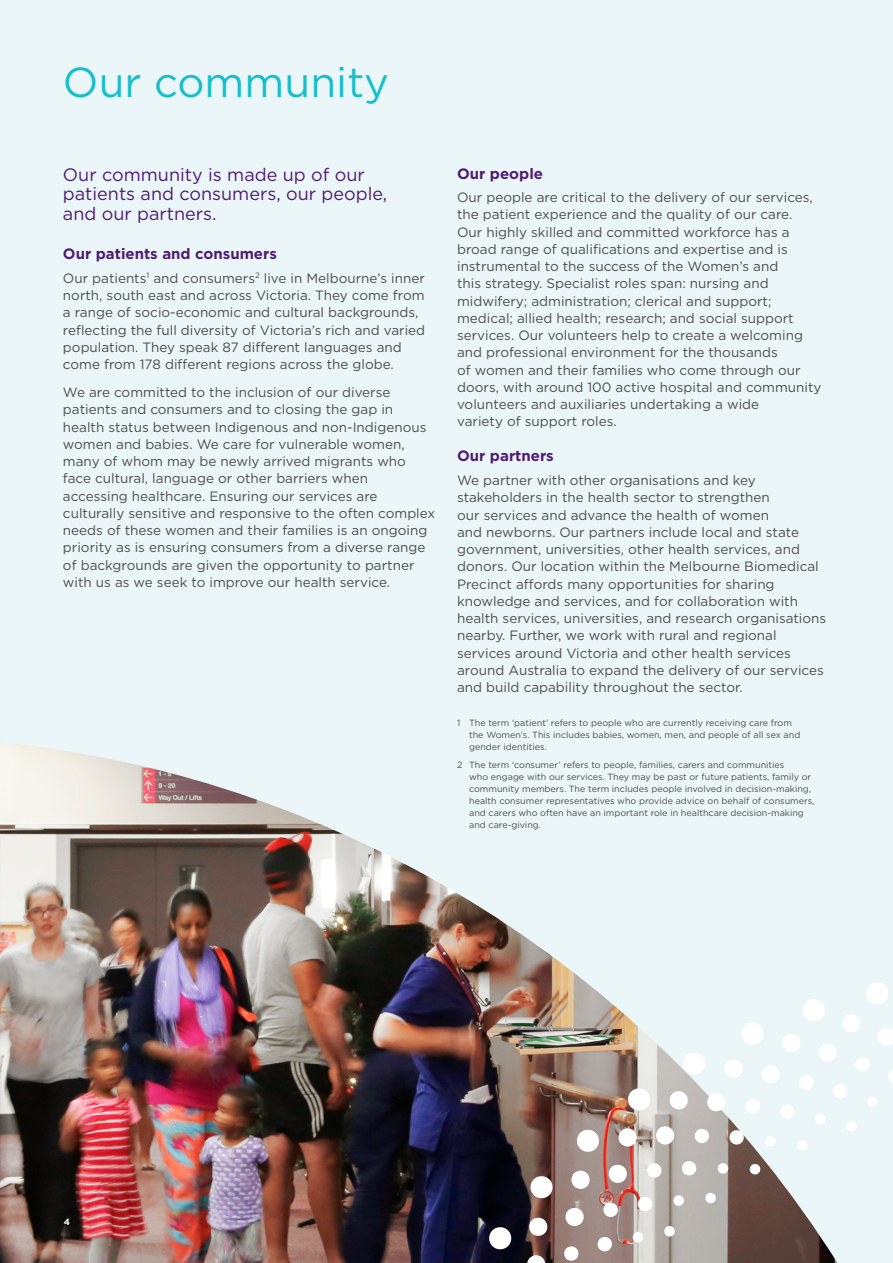
<style>
.page{position:relative;width:893px;height:1263px;background:#eaf6f7}
.page>*{position:absolute;margin:0;border:0;box-sizing:border-box;transform-origin:0 0}
.H2_Pg_Heading_L1{font:42px "Gotham";color:#1abecb}
.H3_IntroPara{font:18px/19.5px "Gotham";color:#511c74}
.H4_Subheading_L1{font:700 15px "Gotham";color:#511c74}
.P_BODY{font:13.5px/17.2px "Gotham";color:#4d4d4f}
.P-Footer{font:9px/12px "Gotham";color:#4d4d4f}
.H1-PAGE_INFO_L{font:700 9px "Gotham";color:#fff}
</style>
<div class="page">
<img style="left:0;top:742px;width:568px;height:521px">
<img style="left:369px;top:968px;width:524px;height:295px">
<h2 class="H2_Pg_Heading_L1" style="left:63px;top:56px;width:328px">Our community</h2>
<h3 class="H3_IntroPara" style="left:63px;top:164px;width:326px">Our community is made up of our patients and consumers, our people, and our partners.</h3>
<h4 class="H4_Subheading_L1" style="left:63px;top:244px;width:215px">Our patients and consumers</h4>
<p class="P_BODY" style="left:63px;top:269px;width:364px">Our patients<sup>1</sup> and consumers<sup>2</sup> live in Melbourne’s inner north, south east and across Victoria. They come from a range of socio-economic and cultural backgrounds, reflecting the full diversity of Victoria’s rich and varied population. They speak 87 different languages and come from 178 different regions across the globe.</p>
<p class="P_BODY" style="left:63px;top:383px;width:374px">We are committed to the inclusion of our diverse patients and consumers and to closing the gap in health status between Indigenous and non-Indigenous women and babies. We care for vulnerable women, many of whom may be newly arrived migrants who face cultural, language or other barriers when accessing healthcare. Ensuring our services are culturally sensitive and responsive to the often complex needs of these women and their families is an ongoing priority as is ensuring consumers from a diverse range of backgrounds are given the opportunity to partner with us as we seek to improve our health service.</p>
<h4 class="H4_Subheading_L1" style="left:457px;top:163px;width:87px">Our people</h4>
<p class="P_BODY" style="left:457px;top:188px;width:366px">Our people are critical to the delivery of our services, the patient experience and the quality of our care.<br>Our highly skilled and committed workforce has a broad range of qualifications and expertise and is instrumental to the success of the Women’s and<br>this strategy. Specialist roles span: nursing and midwifery; administration; clerical and support; medical; allied health; research; and social support services. Our volunteers help to create a welcoming and professional environment for the thousands<br>of women and their families who come through our doors, with around 100 active hospital and community volunteers and auxiliaries undertaking a wide<br>variety of support roles.</p>
<h4 class="H4_Subheading_L1" style="left:457px;top:446px;width:98px">Our partners</h4>
<p class="P_BODY" style="left:457px;top:471px;width:371px">We partner with other organisations and key stakeholders in the health sector to strengthen<br>our services and advance the health of women<br>and newborns. Our partners include local and state government, universities, other health services, and donors. Our location within the Melbourne Biomedical Precinct affords many opportunities for sharing knowledge and services, and for collaboration with health services, universities, and research organisations nearby. Further, we work with rural and regional services around Victoria and other health services around Australia to expand the delivery of our services and build capability throughout the sector.</p>
<p class="P-Footer" style="left:469px;top:716px;width:333px;text-indent:-12px">1 The term ‘patient’ refers to people who are currently receiving care from the Women’s. This includes babies, women, men, and people of all sex and gender identities.</p>
<p class="P-Footer" style="left:469px;top:758px;width:347px;text-indent:-12px">2 The term ‘consumer’ refers to people, families, carers and communities<br>who engage with our services. They may be past or future patients, family or community members. The term includes people involved in decision-making, health consumer representatives who provide advice on behalf of consumers, and carers who often have an important role in healthcare decision-making and care-giving.</p>
<h1 class="H1-PAGE_INFO_L" style="left:64px;top:1216px;width:8px">4</h1>
</div>
